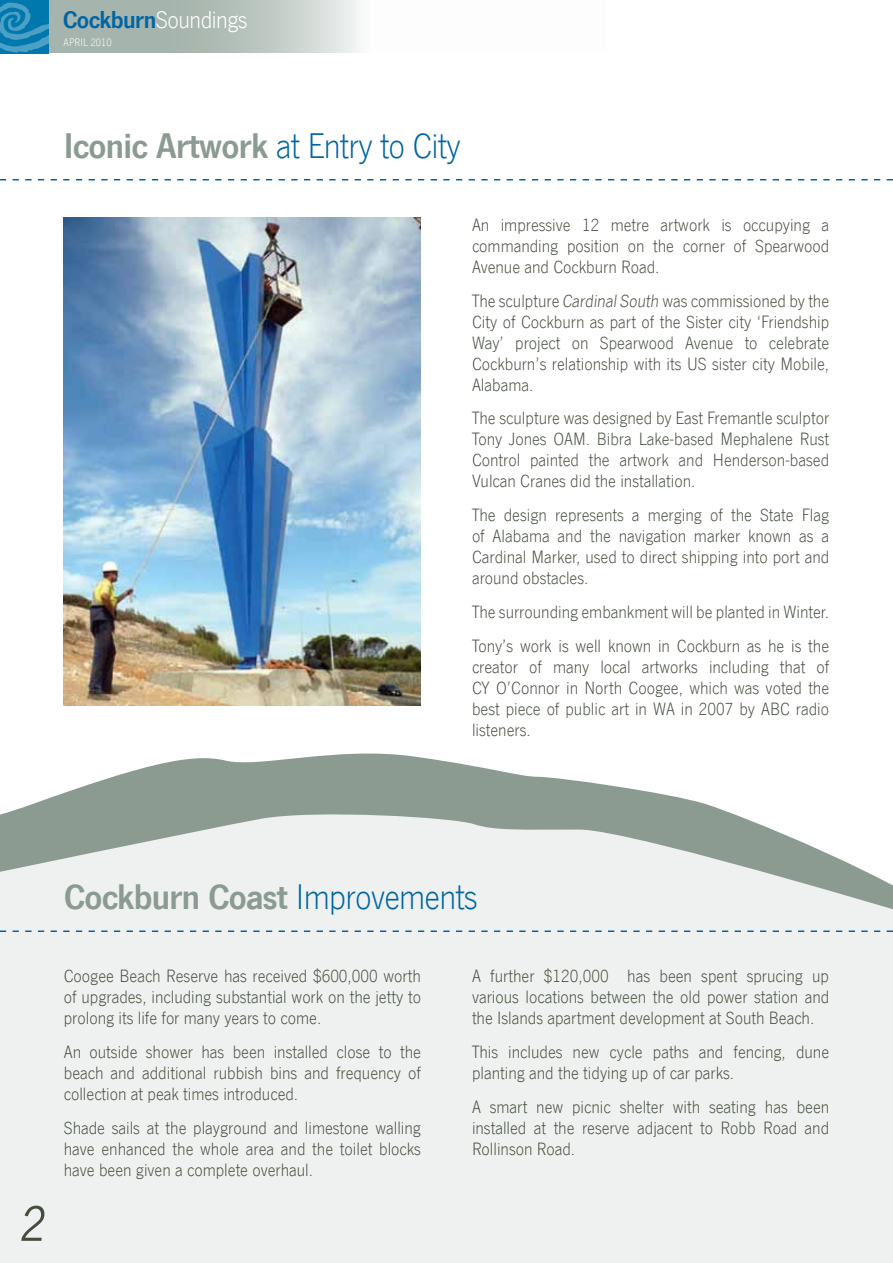
<style>
.page{position:relative;width:893px;height:1263px;background:#fff}
.page>*{position:absolute;margin:0;border:0;box-sizing:border-box;transform-origin:0 0}
.t1{font:italic 51px "News Gothic Com";color:#444d3e}
.t2{font:700 36px "News Gothic Com";letter-spacing:-.02em;color:#8b9b92}
.t3{font:300 24.75px "News Gothic Com";letter-spacing:-.02em;color:#fff}
.t4{font:300 18px/21px "News Gothic Com";color:#444d3e;text-align:justify}
.t5{font:300 10.95px "News Gothic Com";color:#fff}
.s1{font-weight:700;color:#0065a4}
.s2{font-weight:300;color:#0065a4}
.s3{font-style:italic}
</style>
<div class="page">
<div style="left:0;top:941px;width:893px;height:322px;background:#eef1ef"></div>
<svg style="left:0;top:753px;width:893px;height:188px;fill:#eef1ef"></svg>
<svg style="left:49px;top:0;width:310px;height:53px;background:#b6c2bc"></svg>
<div style="left:0;top:0;width:49px;height:53px;background:#0078ae"></div>
<svg style="left:0;top:3px;width:49px;height:49px"></svg>
<svg style="left:0;top:179px;width:893px;height:1px"></svg>
<svg style="left:0;top:930px;width:893px;height:2px;background:#95bcd2"></svg>
<img style="left:64px;top:218px;width:357px;height:488px">
<h3 class="t3" style="left:63px;top:7px;width:186px"><span class="s1">Cockburn</span>Soundings</h3>
<p class="t5" style="left:64px;top:36px;width:45px">JULY 20 8</p>
<p class="t5" style="left:64px;top:36px;width:50px">APRIL 2010</p>
<h2 class="t2" style="left:64px;top:126px;width:398px">Iconic Artwork <span class="s2">at Entry to City</span></h2>
<p class="t4" style="left:472px;top:214px;width:359px">An impressive 12 metre artwork is occupying a commanding position on the corner of Spearwood Avenue and Cockburn Road.</p>
<p class="t4" style="left:472px;top:290px;width:359px">The sculpture <span class="s3">Cardinal South</span> was commissioned by the City of Cockburn as part of the Sister city ‘Friendship Way’ project on Spearwood Avenue to celebrate Cockburn’s relationship with its US sister city Mobile, Alabama.</p>
<p class="t4" style="left:472px;top:408px;width:359px">The sculpture was designed by East Fremantle sculptor Tony Jones OAM. Bibra Lake-based Mephalene Rust Control painted the artwork and Henderson-based Vulcan Cranes did the installation.</p>
<p class="t4" style="left:472px;top:505px;width:359px">The design represents a merging of the State Flag of Alabama and the navigation marker known as a Cardinal Marker, used to direct shipping into port and around obstacles.</p>
<p class="t4" style="left:472px;top:595px;width:359px;line-height:33.8px">The surrounding embankment will be planted in Winter.<br>Tony’s work is well known in Cockburn as he is the</p>
<p class="t4" style="left:472px;top:656px;width:359px">creator of many local artworks including that of CY O’Connor in North Coogee, which was voted the best piece of public art in WA in 2007 by ABC radio listeners.</p>
<h2 class="t2" style="left:64px;top:877px;width:415px">Cockburn Coast <span class="s2">Improvements</span></h2>
<h1 class="t1" style="left:21px;top:1196px;width:27px">2</h1>
<p class="t4" style="left:64px;top:966px;width:359px">Coogee Beach Reserve has received $600,000 worth of upgrades, including substantial work on the jetty to prolong its life for many years to come.</p>
<p class="t4" style="left:64px;top:1042px;width:359px">An outside shower has been installed close to the beach and additional rubbish bins and frequency of collection at peak times introduced.</p>
<p class="t4" style="left:64px;top:1118px;width:359px">Shade sails at the playground and limestone walling have enhanced the whole area and the toilet blocks have been given a complete overhaul.</p>
<p class="t4" style="left:472px;top:966px;width:359px">A further $120,000 has been spent sprucing up various locations between the old power station and the Islands apartment development at South Beach.</p>
<p class="t4" style="left:472px;top:1042px;width:359px">This includes new cycle paths and fencing, dune planting and the tidying up of car parks.</p>
<p class="t4" style="left:472px;top:1097px;width:359px">A smart new picnic shelter with seating has been installed at the reserve adjacent to Robb Road and Rollinson Road.</p>
</div>
